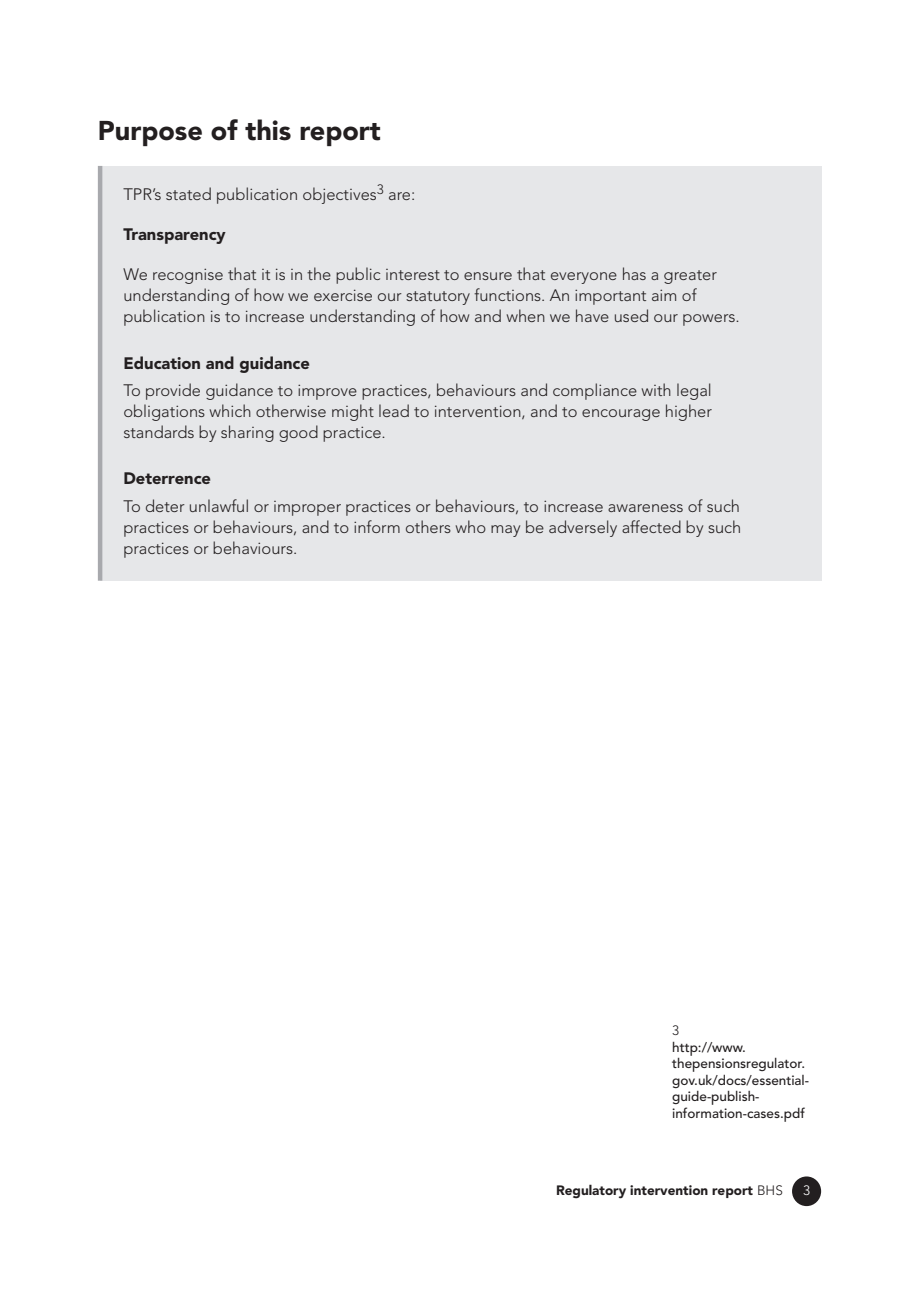
<style>
.page{position:relative;width:919px;height:1289px;background:#fff}
.page>*{position:absolute;margin:0;border:0;box-sizing:border-box;transform-origin:0 0}
.t1{font:900 27px "Avenir LT Std";color:#231f20}
.t2{font:300 16.5px/21px "Avenir LT Std";color:#231f20;text-align:justify}
.t3{font:900 16.5px "Avenir LT Std";color:#231f20}
.t4{font:500 13.5px/16.5px "Avenir LT Std";color:#231f20}
.t5{font:900 13.5px "Avenir LT Std";color:#231f20}
.t6{font:300 13.5px "Avenir LT Std";color:#fff}
.s1{font-weight:300}
</style>
<div class="page">
<div style="left:792px;top:1176px;width:29px;height:29px;background:#231f20;border-radius:50%"></div>
<div style="left:100px;top:166px;width:721px;height:414px;background:#e6e7e9"></div>
<hr style="left:98px;top:166px;width:4px;height:414px;background:#a8a9ad">
<h2 class="t1" style="left:98px;top:114px;width:284px">Purpose of this report</h2>
<p class="t2" style="left:123px;top:183px;width:293px">TPR’s stated publication objectives<sup>3</sup> are:</p>
<h3 class="t3" style="left:123px;top:224px;width:104px">Transparency</h3>
<p class="t2" style="left:123px;top:264px;width:618px;text-align:left">We recognise that it is in the public interest to ensure that everyone has a greater understanding of how we exercise our statutory functions. An important aim of publication is to increase understanding of how and when we have used our powers.</p>
<h3 class="t3" style="left:123px;top:353px;width:188px">Education and guidance</h3>
<p class="t2" style="left:123px;top:380px;width:590px">To provide guidance to improve practices, behaviours and compliance with legal obligations which otherwise might lead to intervention, and to encourage higher standards by sharing good practice.</p>
<h3 class="t3" style="left:123px;top:469px;width:89px">Deterrence</h3>
<p class="t2" style="left:123px;top:495px;width:619px">To deter unlawful or improper practices or behaviours, to increase awareness of such practices or behaviours, and to inform others who may be adversely affected by such practices or behaviours.</p>
<p class="t4" style="left:672px;top:1022px;width:138px"><span class="s1">3<br></span>http://www. thepensionsregulator. gov.uk/docs/essential&shy;guide-publish&shy;information-cases.pdf</p>
<p class="t5" style="left:556px;top:1181px;width:228px">Regulatory intervention report <span class="s1">BHS</span></p>
<p class="t6" style="left:803px;top:1182px;width:9px">3</p>
</div>
